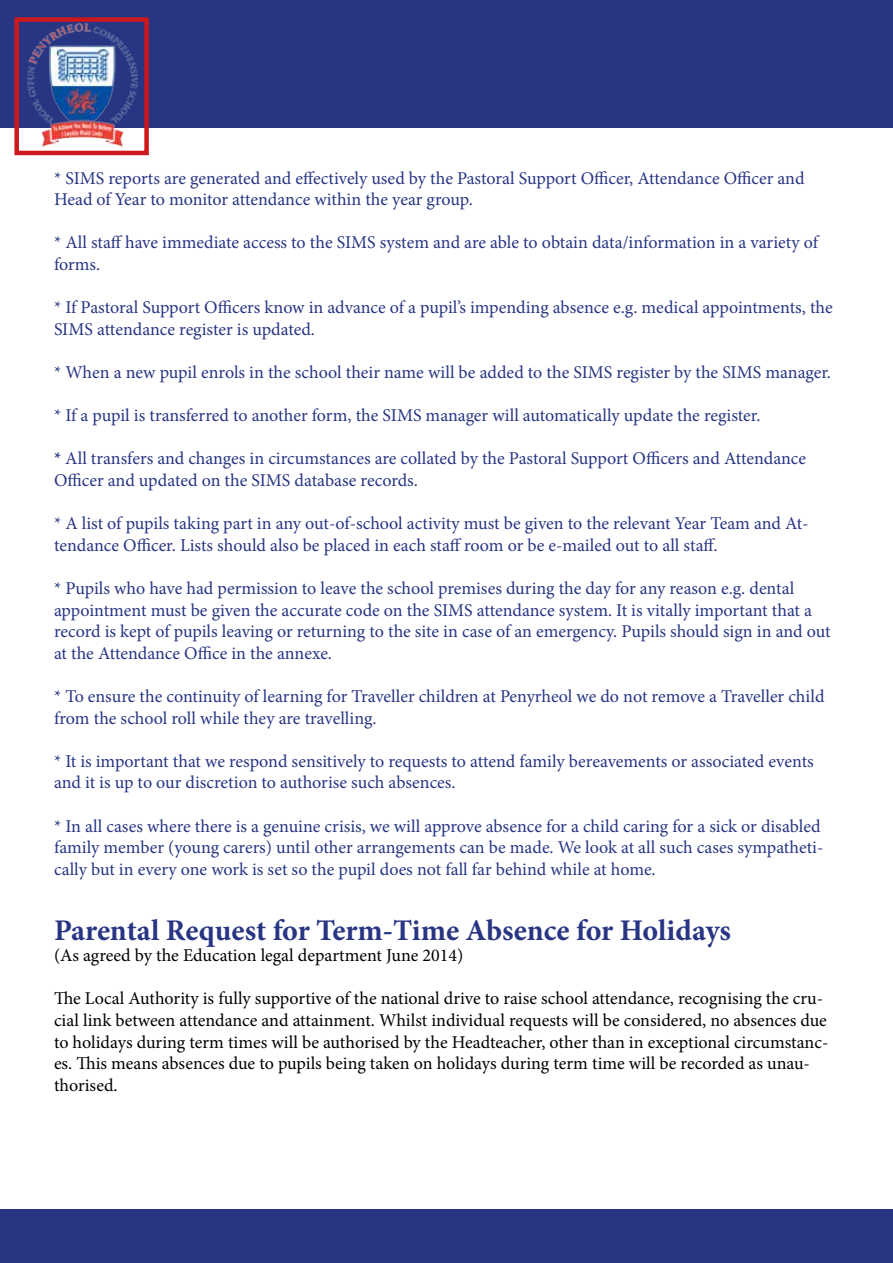
<style>
.page{position:relative;width:893px;height:1263px;background:#fff}
.page>*{position:absolute;margin:0;border:0;box-sizing:border-box;transform-origin:0 0}
.t1{font:700 30px "Minion Pro";letter-spacing:-.005em;color:#283583}
.t2{font:18px/21.6px "Minion Pro";letter-spacing:-.005em;color:#283583}
.t3{font:18px/21.6px "Minion Pro";color:#000}
.s1{font-weight:700}
</style>
<div class="page">
<div style="left:0;top:0;width:893px;height:128px;background:#283583"></div>
<div style="left:0;top:1209px;width:893px;height:54px;background:#283583"></div>
<img style="left:27px;top:23px;width:111px;height:124px">
<div style="left:14px;top:17px;width:135px;height:138px;border:4px solid #cd171a"></div>
<p class="t2" style="left:54px;top:167px;width:752px">* SIMS reports are generated and effectively used by the Pastoral Support Officer, Attendance Officer and<br>Head of Year to monitor attendance within the year group.</p>
<p class="t2" style="left:54px;top:232px;width:765px">* All staff have immediate access to the SIMS system and are able to obtain data/information in a variety of forms.</p>
<p class="t2" style="left:54px;top:297px;width:780px">* If Pastoral Support Officers know in advance of a pupil’s impending absence e.g. medical appointments, the<br>SIMS attendance register is updated.</p>
<p class="t2" style="left:54px;top:361px;width:778px">* When a new pupil enrols in the school their name will be added to the SIMS register by the SIMS manager.</p>
<p class="t2" style="left:54px;top:405px;width:708px">* If a pupil is transferred to another form, the SIMS manager will automatically update the register.</p>
<p class="t2" style="left:54px;top:448px;width:754px"><span class="s1">*</span> All transfers and changes in circumstances are collated by the Pastoral Support Officers and Attendance<br>Officer and updated on the SIMS database records.</p>
<p class="t2" style="left:54px;top:513px;width:756px">* A list of pupils taking part in any out-of-school activity must be given to the relevant Year Team and At&shy;tendance Officer. Lists should also be placed in each staff room or be e-mailed out to all staff.</p>
<p class="t2" style="left:54px;top:577px;width:778px">* Pupils who have had permission to leave the school premises during the day for any reason e.g. dental appointment must be given the accurate code on the SIMS attendance system. It is vitally important that a record is kept of pupils leaving or returning to the site in case of an emergency. Pupils should sign in and out at the Attendance Office in the annexe.</p>
<p class="t2" style="left:54px;top:685px;width:772px">* To ensure the continuity of learning for Traveller children at Penyrheol we do not remove a Traveller child from the school roll while they are travelling.</p>
<p class="t2" style="left:54px;top:750px;width:761px">* It is important that we respond sensitively to requests to attend family bereavements or associated events and it is up to our discretion to authorise such absences.</p>
<p class="t2" style="left:54px;top:815px;width:771px">* In all cases where there is a genuine crisis, we will approve absence for a child caring for a sick or disabled family member (young carers) until other arrangements can be made. We look at all such cases sympatheti&shy;cally but in every one work is set so the pupil does not fall far behind while at home.</p>
<h1 class="t1" style="left:54px;top:909px;width:679px">Parental Request for Term-Time Absence for Holidays</h1>
<p class="t3" style="left:54px;top:945px;width:411px">(As agreed by the Education legal department June 2014)</p>
<p class="t3" style="left:54px;top:988px;width:776px">The Local Authority is fully supportive of the national drive to raise school attendance, recognising the cru&shy;cial link between attendance and attainment. Whilst individual requests will be considered, no absences due to holidays during term times will be authorised by the Headteacher, other than in exceptional circumstanc&shy;es. This means absences due to pupils being taken on holidays during term time will be recorded as unau&shy;thorised.</p>
</div>
